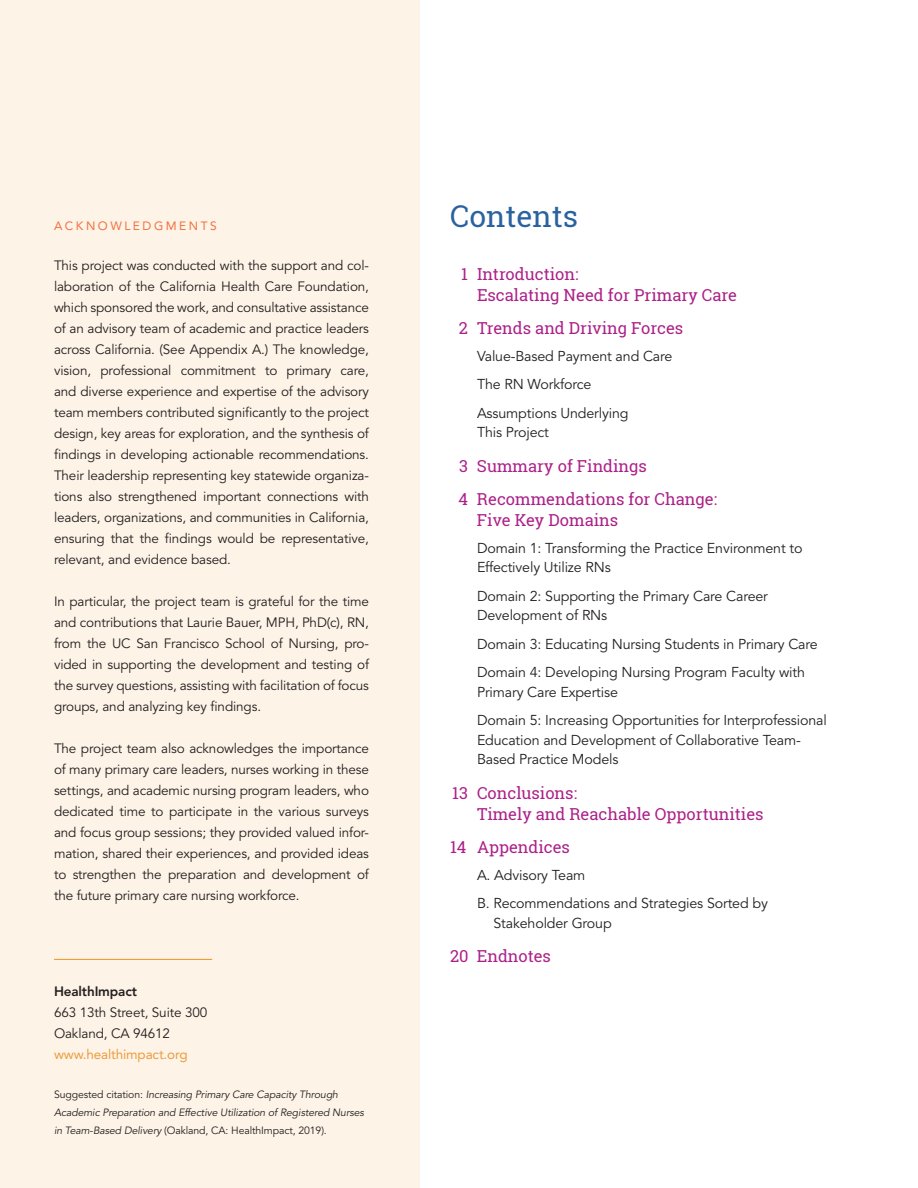
<style>
.page{position:relative;width:918px;height:1188px;background:#fff}
.page>*{position:absolute;margin:0;border:0;box-sizing:border-box;transform-origin:0 0}
.t1{font:30px "Roboto Slab";color:#2a62a1}
.t2{font:16.5px/21px "Roboto Slab";color:#ac2088}
.t3{font:14.25px/28.5px "Avenir LT Std";letter-spacing:-.01em;color:#231f20}
.t4{font:13.5px/21px "Avenir LT Std";letter-spacing:-.01em;color:#231f20;text-align:justify}
.t5{font:13.5px "Avenir LT Std";letter-spacing:-.01em;color:#ee9c3c}
.t6{font:800 13.5px "Avenir LT Std";letter-spacing:-.01em;color:#231f20}
.t7{font:12px "Avenir LT Std";letter-spacing:.21em;color:#f2703e}
.t8{font:italic 10.5px/18px "Avenir LT Std";letter-spacing:-.01em;color:#231f20}
.s1{font-style:normal}
</style>
<div class="page">
<div style="left:0;top:0;width:420px;height:1188px;background:#fdf3e7"></div>
<hr style="left:54px;top:959px;width:158px;height:1px;background:#ee9c3c">
<p class="t7" style="left:54px;top:218px;width:164px">ACKNOWLEDGMENTS</p>
<p class="t4" style="left:54px;top:255px;width:317px">This project was conducted with the support and col&shy;laboration of the California Health Care Foundation, which sponsored the work, and consultative assistance of an advisory team of academic and practice leaders across California. (See Appendix A.) The knowledge, vision, professional commitment to primary care, and diverse experience and expertise of the advisory team members contributed significantly to the project design, key areas for exploration, and the synthesis of findings in developing actionable recommendations.<br>Their leadership representing key statewide organiza&shy;tions also strengthened important connections with leaders, organizations, and communities in California, ensuring that the findings would be representative, relevant, and evidence based.</p>
<p class="t4" style="left:54px;top:591px;width:317px">In particular, the project team is grateful for the time and contributions that Laurie Bauer, MPH, PhD(c), RN, from the UC San Francisco School of Nursing, pro&shy;vided in supporting the development and testing of the survey questions, assisting with facilitation of focus groups, and analyzing key findings.</p>
<p class="t4" style="left:54px;top:738px;width:317px">The project team also acknowledges the importance of many primary care leaders, nurses working in these settings, and academic nursing program leaders, who dedicated time to participate in the various surveys and focus group sessions; they provided valued infor&shy;mation, shared their experiences, and provided ideas to strengthen the preparation and development of the future primary care nursing workforce.</p>
<p class="t6" style="left:54px;top:983px;width:85px">HealthImpact</p>
<p class="t4" style="left:54px;top:1002px;width:155px">663 13th Street, Suite 300<br>Oakland, CA 94612</p>
<p class="t5" style="left:54px;top:1047px;width:135px">www.healthimpact.org</p>
<p class="t8" style="left:54px;top:1086px;width:311px"><span class="s1">Suggested citation:</span> Increasing Primary Care Capacity Through<br>Academic Preparation and Effective Utilization of Registered Nurses in Team-Based Delivery <span class="s1">(Oakland, CA: HealthImpact, 2019).</span></p>
<h1 class="t1" style="left:450px;top:196px;width:130px">Contents</h1>
<p class="t2" style="left:477px;top:263px;width:262px;text-indent:-16px">1 Introduction:<br>Escalating Need for Primary Care</p>
<p class="t2" style="left:459px;top:317px;width:226px">2 Trends and Driving Forces</p>
<p class="t3" style="left:477px;top:342px;width:197px">Value-Based Payment and Care<br>The RN Workforce<br>Assumptions Underlying</p>
<p class="t3" style="left:477px;top:418px;width:74px">This Project</p>
<p class="t2" style="left:458px;top:449px;width:260px;line-height:33px">3 Summary of Findings<br>4 Recommendations for Change:</p>
<p class="t2" style="left:477px;top:509px;width:143px">Five Key Domains</p>
<p class="t3" style="left:477px;top:538px;width:327px;line-height:19.5px">Domain 1: Transforming the Practice Environment to<br>Effectively Utilize RNs</p>
<p class="t3" style="left:477px;top:586px;width:292px;line-height:19.5px">Domain 2: Supporting the Primary Care Career<br>Development of RNs</p>
<p class="t3" style="left:477px;top:630px;width:342px">Domain 3: Educating Nursing Students in Primary Care<br>Domain 4: Developing Nursing Program Faculty with</p>
<p class="t3" style="left:477px;top:678px;width:351px">Primary Care Expertise<br>Domain 5: Increasing Opportunities for Interprofessional</p>
<p class="t3" style="left:477px;top:730px;width:325px;line-height:19.5px">Education and Development of Collaborative Team-<br>Based Practice Models</p>
<p class="t2" style="left:477px;top:782px;width:288px;text-indent:-25px">13 Conclusions:<br>Timely and Reachable Opportunities</p>
<p class="t2" style="left:450px;top:836px;width:121px">14 Appendices</p>
<p class="t3" style="left:477px;top:861px;width:292px">A. Advisory Team<br>B. Recommendations and Strategies Sorted by</p>
<p class="t3" style="left:493px;top:909px;width:120px">Stakeholder Group</p>
<p class="t2" style="left:450px;top:946px;width:103px">20 Endnotes</p>
</div>
